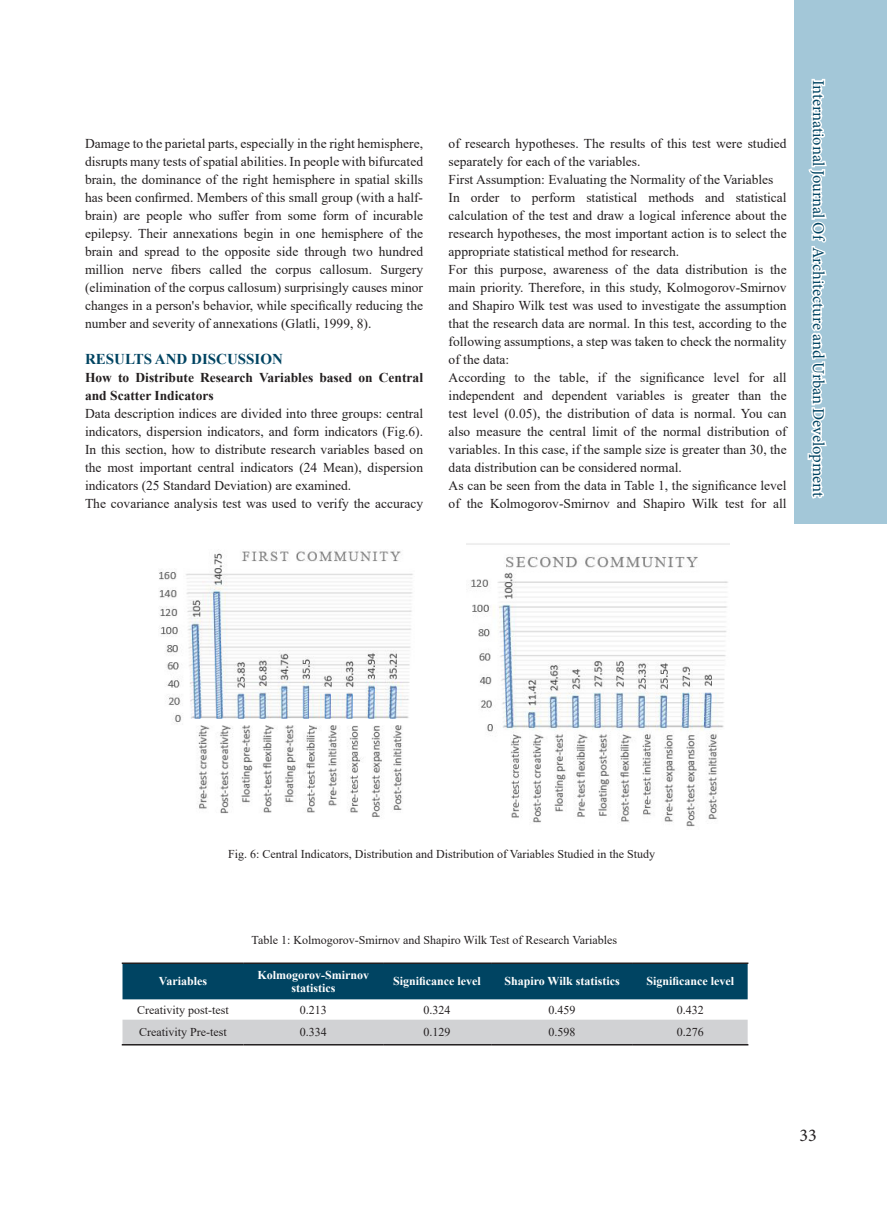
<style>
.page{position:relative;width:893px;height:1212px;background:#fff}
.page>*{position:absolute;margin:0;border:0;box-sizing:border-box;transform-origin:0 0}
.t1{font:18px "Minion Pro";color:#231f20}
.t2{font:16.5px "Minion Pro";letter-spacing:-.005em;color:#004462}
.متن_لاتین_اصلی{font:700 15px "Times New Roman";color:#004462}
.متن_لاتین_اصلی-2{font:13.5px/18px "Times New Roman";color:#231f20;text-align:justify}
.متن_لاتین_اصلی-3{font:700 13.5px/18px "Times New Roman";color:#231f20}
.abstract{font:12px "Times New Roman";color:#231f20}
.t3{font:700 12px/13.5px "Times New Roman";color:#fff;text-align:center}
</style>
<div class="page">
<div style="left:794px;top:0;width:92px;height:524px;background:#a3c7d8"></div>
<svg style="left:807px;top:78px;width:20px;height:421px"></svg>
<div style="left:123px;top:964px;width:625px;height:35px;background:#004462"></div>
<div style="left:123px;top:1020px;width:625px;height:24px;background:#d1d2d4"></div>
<hr style="left:122px;top:962px;width:122px;height:2px;background:#231f20">
<hr style="left:244px;top:962px;width:139px;height:2px;background:#231f20">
<hr style="left:383px;top:962px;width:108px;height:2px;background:#231f20">
<hr style="left:491px;top:962px;width:142px;height:2px;background:#231f20">
<hr style="left:633px;top:962px;width:115px;height:2px;background:#231f20">
<hr style="left:122px;top:1044px;width:122px;height:1px;background:#231f20">
<hr style="left:244px;top:1044px;width:139px;height:1px;background:#231f20">
<hr style="left:383px;top:1044px;width:108px;height:1px;background:#231f20">
<hr style="left:491px;top:1044px;width:142px;height:1px;background:#231f20">
<hr style="left:633px;top:1044px;width:115px;height:1px;background:#231f20">
<img style="left:159px;top:550px;width:254px;height:268px">
<img style="left:467px;top:543px;width:262px;height:284px">
<p class="متن_لاتین_اصلی-2" style="left:85px;top:134px;width:340px">Damage to the parietal parts, especially in the right hemisphere, disrupts many tests of spatial abilities. In people with bifurcated brain, the dominance of the right hemisphere in spatial skills has been confirmed. Members of this small group (with a half&shy;brain) are people who suffer from some form of incurable epilepsy. Their annexations begin in one hemisphere of the brain and spread to the opposite side through two hundred million nerve fibers called the corpus callosum. Surgery (elimination of the corpus callosum) surprisingly causes minor changes in a person's behavior, while specifically reducing the number and severity of annexations (Glatli, 1999, 8).</p>
<p class="متن_لاتین_اصلی" style="left:85px;top:348px;width:199px">RESULTS AND DISCUSSION</p>
<p class="متن_لاتین_اصلی-3" style="left:85px;top:368px;width:340px">How to Distribute Research Variables based on Central and Scatter Indicators</p>
<p class="متن_لاتین_اصلی-2" style="left:85px;top:404px;width:340px">Data description indices are divided into three groups: central indicators, dispersion indicators, and form indicators (Fig.6).<br>In this section, how to distribute research variables based on the most important central indicators (24 Mean), dispersion indicators (25 Standard Deviation) are examined.</p>
<p class="متن_لاتین_اصلی-2" style="left:85px;top:494px;width:340px">The covariance analysis test was used to verify the accuracy</p>
<p class="متن_لاتین_اصلی-2" style="left:449px;top:134px;width:340px">of research hypotheses. The results of this test were studied separately for each of the variables.</p>
<p class="متن_لاتین_اصلی-2" style="left:449px;top:170px;width:326px">First Assumption: Evaluating the Normality of the Variables</p>
<p class="متن_لاتین_اصلی-2" style="left:449px;top:188px;width:340px">In order to perform statistical methods and statistical calculation of the test and draw a logical inference about the research hypotheses, the most important action is to select the appropriate statistical method for research.</p>
<p class="متن_لاتین_اصلی-2" style="left:449px;top:260px;width:340px">For this purpose, awareness of the data distribution is the main priority. Therefore, in this study, Kolmogorov-Smirnov and Shapiro Wilk test was used to investigate the assumption that the research data are normal. In this test, according to the following assumptions, a step was taken to check the normality of the data:</p>
<p class="متن_لاتین_اصلی-2" style="left:449px;top:368px;width:340px">According to the table, if the significance level for all independent and dependent variables is greater than the test level (0.05), the distribution of data is normal. You can also measure the central limit of the normal distribution of variables. In this case, if the sample size is greater than 30, the data distribution can be considered normal.</p>
<p class="متن_لاتین_اصلی-2" style="left:449px;top:476px;width:340px">As can be seen from the data in Table 1, the significance level of the Kolmogorov-Smirnov and Shapiro Wilk test for all</p>
<p class="t2" style="left:829px;top:80px;width:419px;rotate:90deg">International Journal Of Architecture and Urban Development</p>
<p class="abstract" style="left:228px;top:845px;width:429px">Fig. 6: Central Indicators, Distribution and Distribution of Variables Studied in the Study</p>
<p class="abstract" style="left:252px;top:931px;width:367px">Table 1: Kolmogorov-Smirnov and Shapiro Wilk Test of Research Variables</p>
<p class="t3" style="left:159px;top:974px;width:50px">Variables</p>
<p class="t3" style="left:257px;top:967px;width:113px">Kolmogorov-Smirnov statistics</p>
<p class="t3" style="left:393px;top:974px;width:89px">Significance level</p>
<p class="t3" style="left:504px;top:974px;width:117px">Shapiro Wilk statistics</p>
<p class="t3" style="left:646px;top:974px;width:89px">Significance level</p>
<p class="abstract" style="left:137px;top:1001px;width:93px">Creativity post-test</p>
<p class="abstract" style="left:300px;top:1001px;width:28px">0.213</p>
<p class="abstract" style="left:424px;top:1001px;width:28px">0.324</p>
<p class="abstract" style="left:548px;top:1001px;width:28px">0.459</p>
<p class="abstract" style="left:677px;top:1001px;width:28px">0.432</p>
<p class="abstract" style="left:139px;top:1024px;width:89px">Creativity Pre-test</p>
<p class="abstract" style="left:300px;top:1024px;width:28px">0.334</p>
<p class="abstract" style="left:424px;top:1024px;width:28px">0.129</p>
<p class="abstract" style="left:548px;top:1024px;width:28px">0.598</p>
<p class="abstract" style="left:677px;top:1024px;width:28px">0.276</p>
<h1 class="t1" style="left:800px;top:1123px;width:19px">33</h1>
</div>
